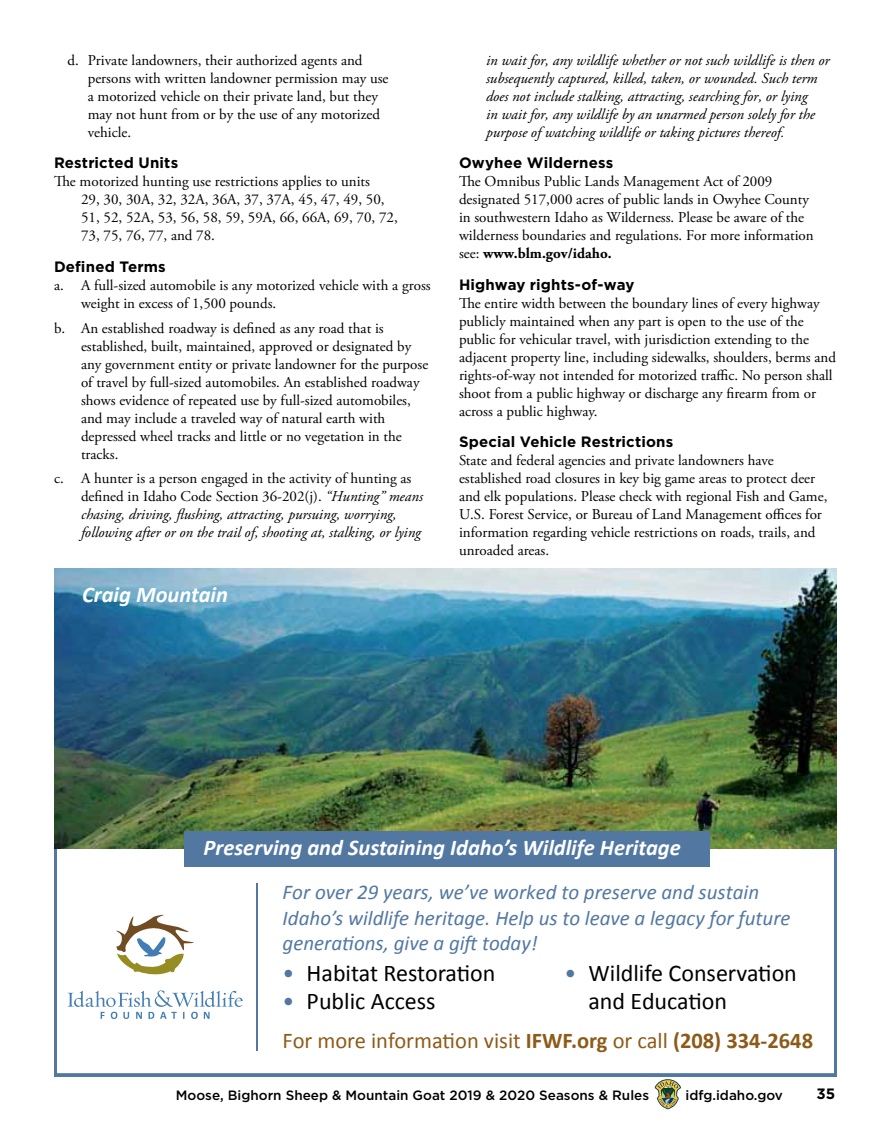
<style>
.page{position:relative;width:891px;height:1134px;background:#fff}
.page>*{position:absolute;margin:0;border:0;box-sizing:border-box;transform-origin:0 0}
.t1{font:24px/28.8px "Calibri";color:#000}
.t2{font:italic 700 22.5px "Calibri";color:#fff}
.t3{font:22.5px "Calibri";color:#8d5b18}
.t4{font:italic 21px/25.2px "Calibri";color:#5278a2}
.t5{font:15px/18px "Adobe Garamond Pro";color:#000}
.t6{font:italic 15px/18px "Adobe Garamond Pro";color:#000}
.t7{font:700 15px "Gotham";letter-spacing:.01em;color:#000}
.t8{font:500 13.5px "Gotham";color:#000}
.s1{font-style:normal}
.s2{font-weight:700}
.s3{color:#5278a2}
</style>
<div class="page">
<svg style="left:54px;top:849px;width:783px;height:227px"></svg>
<img style="left:54px;top:568px;width:783px;height:281px">
<div style="left:184px;top:831px;width:526px;height:35px;background:#5278a2"></div>
<svg style="left:116px;top:914px;width:78px;height:62px"></svg>
<svg style="left:68px;top:990px;width:175px;height:29px"></svg>
<hr style="left:256px;top:883px;width:2px;height:168px;background:#5278a2">
<svg style="left:655px;top:1079px;width:26px;height:30px"></svg>
<p class="t5" style="left:88px;top:52px;width:302px;text-indent:-20px">d. Private landowners, their authorized agents and persons with written landowner permission may use a motorized vehicle on their private land, but they may not hunt from or by the use of any motorized vehicle.</p>
<p class="t7" style="left:54px;top:153px;width:126px">Restricted Units</p>
<p class="t5" style="left:81px;top:173px;width:318px;text-indent:-27px">The motorized hunting use restrictions applies to units<br>29, 30, 30A, 32, 32A, 36A, 37, 37A, 45, 47, 49, 50, 51, 52, 52A, 53, 56, 58, 59, 59A, 66, 66A, 69, 70, 72, 73, 75, 76, 77, and 78.</p>
<p class="t7" style="left:54px;top:257px;width:113px">Defined Terms</p>
<p class="t5" style="left:81px;top:277px;width:351px;text-indent:-27px">a. A full-sized automobile is any motorized vehicle with a gross weight in excess of 1,500 pounds.</p>
<p class="t5" style="left:81px;top:319px;width:349px;text-indent:-27px">b. An established roadway is defined as any road that is established, built, maintained, approved or designated by any government entity or private landowner for the purpose of travel by full-sized automobiles. An established roadway shows evidence of repeated use by full-sized automobiles, and may include a traveled way of natural earth with depressed wheel tracks and little or no vegetation in the tracks.</p>
<p class="t6" style="left:81px;top:470px;width:343px;text-indent:-27px"><span class="s1">c. A hunter is a person engaged in the activity of hunting as defined in Idaho Code Section 36-202(j).</span> “Hunting” means chasing, driving, flushing, attracting, pursuing, worrying, following after or on the trail of, shooting at, stalking, or lying</p>
<h2 class="t2" style="left:82px;top:580px;width:147px">Craig Mountain</h2>
<p class="t6" style="left:486px;top:52px;width:345px">in wait for, any wildlife whether or not such wildlife is then or subsequently captured, killed, taken, or wounded. Such term does not include stalking, attracting, searching for, or lying<br>in wait for, any wildlife by an unarmed person solely for the purpose of watching wildlife or taking pictures thereof.</p>
<p class="t7" style="left:459px;top:153px;width:156px">Owyhee Wilderness</p>
<p class="t5" style="left:459px;top:173px;width:356px">The Omnibus Public Lands Management Act of 2009 designated 517,000 acres of public lands in Owyhee County in southwestern Idaho as Wilderness. Please be aware of the wilderness boundaries and regulations. For more information see: <span class="s2">www.blm.gov/idaho.</span></p>
<p class="t7" style="left:459px;top:275px;width:177px">Highway rights-of-way</p>
<p class="t5" style="left:459px;top:295px;width:379px">The entire width between the boundary lines of every highway publicly maintained when any part is open to the use of the public for vehicular travel, with jurisdiction extending to the adjacent property line, including sidewalks, shoulders, berms and rights-of-way not intended for motorized traffic. No person shall shoot from a public highway or discharge any firearm from or across a public highway.</p>
<p class="t7" style="left:459px;top:432px;width:216px">Special Vehicle Restrictions</p>
<p class="t5" style="left:459px;top:452px;width:370px">State and federal agencies and private landowners have established road closures in key big game areas to protect deer and elk populations. Please check with regional Fish and Game, U.S. Forest Service, or Bureau of Land Management offices for information regarding vehicle restrictions on roads, trails, and unroaded areas.</p>
<h2 class="t2" style="left:203px;top:833px;width:479px">Preserving and Sustaining Idaho’s Wildlife Heritage</h2>
<h3 class="t4" style="left:283px;top:879px;width:510px">For over 29 years, we’ve worked to preserve and sustain<br>Idaho’s wildlife heritage. Help us to leave a legacy for future generations, give a gift today!</h3>
<h1 class="t1" style="left:283px;top:958px;width:214px"><span class="s3">•</span> Habitat Restoration</h1>
<h1 class="t1" style="left:283px;top:987px;width:155px"><span class="s3">•</span> Public Access</h1>
<h1 class="t1" style="left:588px;top:958px;width:210px;text-indent:-24px"><span class="s3">•</span> Wildlife Conservation and Education</h1>
<h2 class="t3" style="left:283px;top:1027px;width:532px">For more information visit <span class="s2">IFWF.org</span> or call <span class="s2">(208) 334-2648</span></h2>
<p class="t8" style="left:176px;top:1086px;width:475px">Moose, Bighorn Sheep &amp; Mountain Goat 2019 &amp; 2020 Seasons &amp; Rules</p>
<p class="t8" style="left:686px;top:1086px;width:99px">idfg.idaho.gov</p>
<p class="t7" style="left:817px;top:1084px;width:20px">35</p>
</div>
